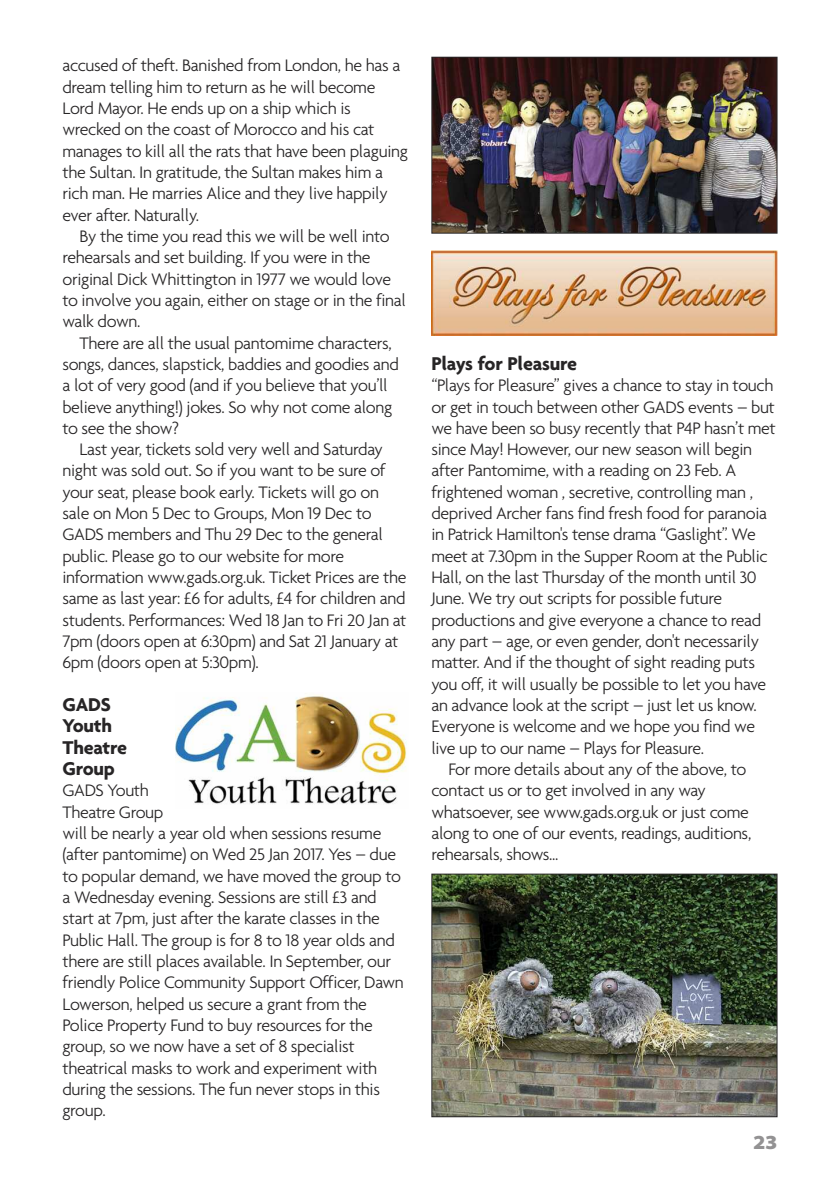
<style>
.page{position:relative;width:840px;height:1191px;background:#fff}
.page>*{position:absolute;margin:0;border:0;box-sizing:border-box;transform-origin:0 0}
.t1{font:700 20px/21.4px "Agenda";letter-spacing:-.01em;color:#272526}
.t2{font:900 semi-expanded 20px "Myriad Pro";color:#939293}
.t3{font:300 18px/21.4px "Agenda";letter-spacing:-.02em;color:#272526}
</style>
<div class="page">
<img style="left:176px;top:694px;width:231px;height:110px">
<img style="left:431px;top:250px;width:346px;height:85px">
<img style="left:433px;top:59px;width:342px;height:173px">
<div style="left:431px;top:57px;width:346px;height:177px;border:1px solid #272526"></div>
<img style="left:433px;top:875px;width:342px;height:240px">
<div style="left:431px;top:873px;width:346px;height:244px;border:1px solid #272526"></div>
<p class="t3" style="left:62px;top:54px;width:347px">accused of theft. Banished from london, he has a dream telling him to return as he will become lord Mayor. He ends up on a ship which is wrecked on the coast of Morocco and his cat manages to kill all the rats that have been plaguing the Sultan. In gratitude, the Sultan makes him a rich man. He marries Alice and they live happily ever after. Naturally.</p>
<p class="t3" style="left:62px;top:225px;width:345px;text-indent:17px">By the time you read this we will be well into rehearsals and set building. If you were in the original Dick Whittington in 1977 we would love to involve you again, either on stage or in the final walk down.</p>
<p class="t3" style="left:62px;top:331px;width:338px;text-indent:17px">There are all the usual pantomime characters, songs, dances, slapstick, baddies and goodies and a lot of very good (and if you believe that you’ll believe anything!) jokes. So why not come along to see the show?</p>
<p class="t3" style="left:62px;top:438px;width:345px;text-indent:17px">last year, tickets sold very well and Saturday night was sold out. So if you want to be sure of your seat, please book early. Tickets will go on sale on Mon 5 Dec to Groups, Mon 19 Dec to GADS members and Thu 29 Dec to the general public. Please go to our website for more information www.gads.org.uk. Ticket Prices are the same as last year: £6 for adults, £4 for children and students. Performances: Wed 18 Jan to fri 20 Jan at 7pm (doors open at 6:30pm) and Sat 21 January at 6pm (doors open at 5:30pm).</p>
<p class="t1" style="left:62px;top:693px;width:66px">GADS<br>Youth<br>Theatre<br>Group</p>
<p class="t3" style="left:62px;top:779px;width:342px">GADS Youth<br>Theatre Group<br>will be nearly a year old when sessions resume (after pantomime) on Wed 25 Jan 2017. Yes – due to popular demand, we have moved the group to a Wednesday evening. Sessions are still £3 and start at 7pm, just after the karate classes in the Public Hall. The group is for 8 to 18 year olds and there are still places available. In September, our friendly Police Community Support officer, Dawn lowerson, helped us secure a grant from the Police Property fund to buy resources for the group, so we now have a set of 8 specialist theatrical masks to work and experiment with during the sessions. The fun never stops in this group.</p>
<p class="t1" style="left:431px;top:352px;width:147px">Plays for Pleasure</p>
<p class="t3" style="left:431px;top:374px;width:343px">“Plays for Pleasure” gives a chance to stay in touch</p>
<p class="t3" style="left:431px;top:395px;width:345px">or get in touch between other GADS events – but</p>
<p class="t3" style="left:431px;top:417px;width:346px">we have been so busy recently that P4P hasn’t met</p>
<p class="t3" style="left:431px;top:438px;width:322px">since May! However, our new season will begin</p>
<p class="t3" style="left:431px;top:459px;width:306px">after Pantomime, with a reading on 23 feb. A</p>
<p class="t3" style="left:431px;top:481px;width:323px">frightened woman , secretive, controlling man ,</p>
<p class="t3" style="left:431px;top:502px;width:337px">deprived Archer fans find fresh food for paranoia</p>
<p class="t3" style="left:431px;top:523px;width:326px">in Patrick Hamilton's tense drama “Gaslight”. We</p>
<p class="t3" style="left:431px;top:545px;width:338px">meet at 7.30pm in the Supper Room at the Public</p>
<p class="t3" style="left:431px;top:566px;width:327px">Hall, on the last Thursday of the month until 30</p>
<p class="t3" style="left:431px;top:587px;width:292px">June. We try out scripts for possible future</p>
<p class="t3" style="left:431px;top:609px;width:331px">productions and give everyone a chance to read</p>
<p class="t3" style="left:431px;top:630px;width:329px">any part – age, or even gender, don't necessarily</p>
<p class="t3" style="left:431px;top:651px;width:325px">matter. And if the thought of sight reading puts</p>
<p class="t3" style="left:431px;top:673px;width:336px">you off, it will usually be possible to let you have</p>
<p class="t3" style="left:431px;top:694px;width:327px">an advance look at the script – just let us know.</p>
<p class="t3" style="left:431px;top:715px;width:325px">everyone is welcome and we hope you find we</p>
<p class="t3" style="left:431px;top:737px;width:274px">live up to our name – Plays for Pleasure.</p>
<p class="t3" style="left:448px;top:758px;width:299px">for more details about any of the above, to</p>
<p class="t3" style="left:431px;top:779px;width:276px">contact us or to get involved in any way</p>
<p class="t3" style="left:431px;top:801px;width:319px">whatsoever, see www.gads.org.uk or just come</p>
<p class="t3" style="left:431px;top:822px;width:321px">along to one of our events, readings, auditions,</p>
<p class="t3" style="left:431px;top:843px;width:129px">rehearsals, shows...</p>
<p class="t2" style="left:752px;top:1135px;width:26px">23</p>
</div>
